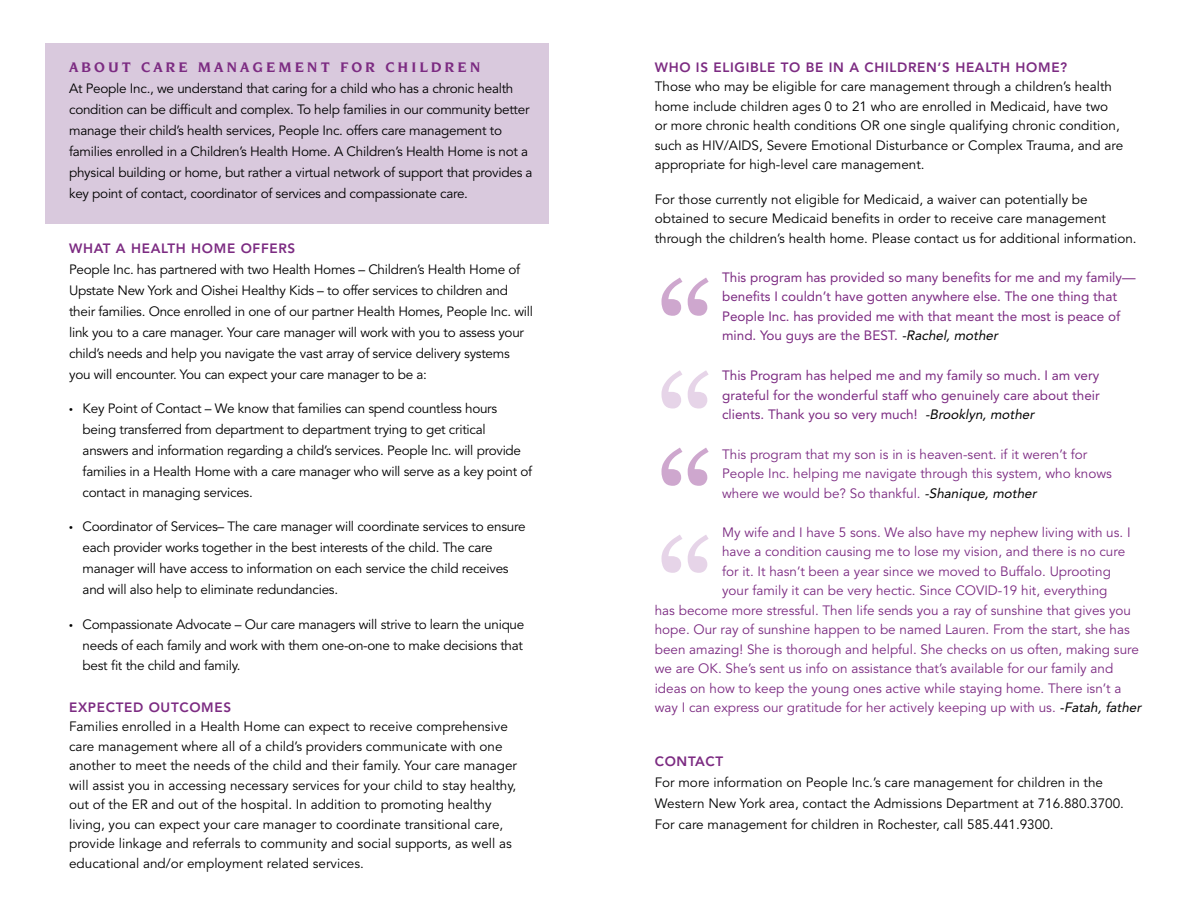
<style>
.page{position:relative;width:1188px;height:918px;background:#fff}
.page>*{position:absolute;margin:0;border:0;box-sizing:border-box;transform-origin:0 0}
.t1{font:700 15px "Novarese Std";letter-spacing:.2em;color:#7c2b82}
.t2{font:13.5px/21px "Avenir";letter-spacing:-.02em;color:#000}
.t3{font:13.5px/19.5px "Avenir";color:#000}
.t4{font:13.5px/19.5px "Avenir";color:#7c2b82}
.t5{font:13.5px/19.5px "Avenir";color:#7c2b82}
.t6{font:800 13.5px "Avenir";letter-spacing:.05em;color:#7c2b82}
.s1{font-family:"Myriad Pro"}
.s2{font-style:italic;color:#000}
</style>
<div class="page">
<div style="left:45px;top:44px;width:504px;height:180px;background:#d9c9dd"></div>
<svg style="left:662px;top:278px;width:47px;height:38px"></svg>
<svg style="left:662px;top:370px;width:47px;height:39px"></svg>
<svg style="left:662px;top:448px;width:47px;height:38px"></svg>
<svg style="left:662px;top:535px;width:47px;height:38px"></svg>
<p class="t1" style="left:69px;top:59px;width:413px">ABOUT CARE MANAGEMENT FOR CHILDREN</p>
<p class="t2" style="left:69px;top:79px;width:465px">At People Inc., we understand that caring for a child who has a chronic health condition can be difficult and complex. To help families in our community better manage their child’s health services, People Inc. offers care management to families enrolled in a Children’s Health Home. A Children’s Health Home is not a physical building or home, but rather a virtual network of support that provides a key point of contact, coordinator of services and compassionate care.</p>
<p class="t6" style="left:69px;top:240px;width:228px">WHAT A H EALTH HOME OFFERS</p>
<p class="t2" style="left:69px;top:259px;width:465px">People Inc. has partnered with two Health Homes – Children’s Health Home of Upstate New York and Oishei Healthy Kids – to offer services to children and their families. Once enrolled in one of our partner Health Homes, People Inc. will link you to a care manager. Your care manager will work with you to assess your child’s needs and help you navigate the vast array of service delivery systems you will encounter. You can expect your care manager to be a:</p>
<p class="t2" style="left:83px;top:398px;width:451px;text-indent:-14px"><span class="s1">•</span> Key Point of Contact – We know that families can spend countless hours being transferred from department to department trying to get critical answers and information regarding a child’s services. People Inc. will provide families in a Health Home with a care manager who will serve as a key point of contact in managing services.</p>
<p class="t2" style="left:83px;top:517px;width:445px;text-indent:-14px"><span class="s1">•</span> Coordinator of Services– The care manager will coordinate services to ensure each provider works together in the best interests of the child. The care manager will have access to information on each service the child receives and will also help to eliminate redundancies.</p>
<p class="t2" style="left:83px;top:614px;width:443px;text-align:justify;text-indent:-14px"><span class="s1">•</span> Compassionate Advocate – Our care managers will strive to learn the unique needs of each family and work with them one-on-one to make decisions that best fit the child and family.</p>
<p class="t6" style="left:69px;top:699px;width:164px">EXPECTED OUTCOMES</p>
<p class="t3" style="left:69px;top:717px;width:450px">Families enrolled in a Health Home can expect to receive comprehensive care management where all of a child’s providers communicate with one another to meet the needs of the child and their family. Your care manager will assist you in accessing necessary services for your child to stay healthy, out of the ER and out of the hospital. In addition to promoting healthy living, you can expect your care manager to coordinate transitional care, provide linkage and referrals to community and social supports, as well as educational and/or employment related services.</p>
<p class="t6" style="left:655px;top:59px;width:414px">WHO IS ELIGIBLE TO BE IN A CHILDREN’S H EALTH HOME?</p>
<p class="t3" style="left:655px;top:77px;width:470px">Those who may be eligible for care management through a children’s health home include children ages 0 to 21 who are enrolled in Medicaid, have two or more chronic health conditions OR one single qualifying chronic condition, such as HIV/AIDS, Severe Emotional Disturbance or Complex Trauma, and are appropriate for high-level care management.</p>
<p class="t3" style="left:655px;top:190px;width:483px">For those currently not eligible for Medicaid, a waiver can potentially be obtained to secure Medicaid benefits in order to receive care management through the children’s health home. Please contact us for additional information.</p>
<p class="t5" style="left:722px;top:267px;width:415px">This program has provided so many benefits for me and my family— benefits I couldn’t have gotten anywhere else. The one thing that People Inc. has provided me with that meant the most is peace of mind. You guys are the BEST. <span class="s2">-Rachel, mother</span></p>
<p class="t5" style="left:722px;top:366px;width:379px;text-align:justify">This Program has helped me and my family so much. I am very grateful for the wonderful staff who genuinely care about their clients. Thank you so very much! <span class="s2">-Brooklyn, mother</span></p>
<p class="t4" style="left:722px;top:445px;width:391px">This program that my son is in is heaven-sent. if it weren’t for<br>People Inc. helping me navigate through this system, who knows where we would be? So thankful. <span class="s2">-Shanique, mother</span></p>
<p class="t4" style="left:722px;top:523px;width:410px">My wife and I have 5 sons. We also have my nephew living with us. I</p>
<p class="t4" style="left:722px;top:542px;width:405px">have a condition causing me to lose my vision, and there is no cure</p>
<p class="t4" style="left:722px;top:562px;width:390px">for it. It hasn’t been a year since we moved to Buffalo. Uprooting</p>
<p class="t4" style="left:722px;top:581px;width:387px">your family it can be very hectic. Since COVID-19 hit, everything</p>
<p class="t4" style="left:655px;top:601px;width:478px">has become more stressful. Then life sends you a ray of sunshine that gives you</p>
<p class="t4" style="left:655px;top:620px;width:477px">hope. Our ray of sunshine happen to be named Lauren. From the start, she has</p>
<p class="t4" style="left:655px;top:640px;width:486px">been amazing! She is thorough and helpful. She checks on us often, making sure</p>
<p class="t4" style="left:655px;top:659px;width:460px">we are OK. She’s sent us info on assistance that’s available for our family and</p>
<p class="t4" style="left:655px;top:679px;width:468px">ideas on how to keep the young ones active while staying home. There isn’t a</p>
<p class="t4" style="left:655px;top:698px;width:491px">way I can express our gratitude for her actively keeping up with us. <span class="s2">-Fatah, father</span></p>
<p class="t6" style="left:655px;top:754px;width:21px">CONTA</p>
<p class="t6" style="left:706px;top:754px;width:19px">CT</p>
<p class="t3" style="left:655px;top:773px;width:471px;line-height:21px">For more information on People Inc.’s care management for children in the<br>Western New York area, contact the Admissions Department at 716.880.3700.<br>For care management for children in Rochester, call 585.441.9300.</p>
</div>
